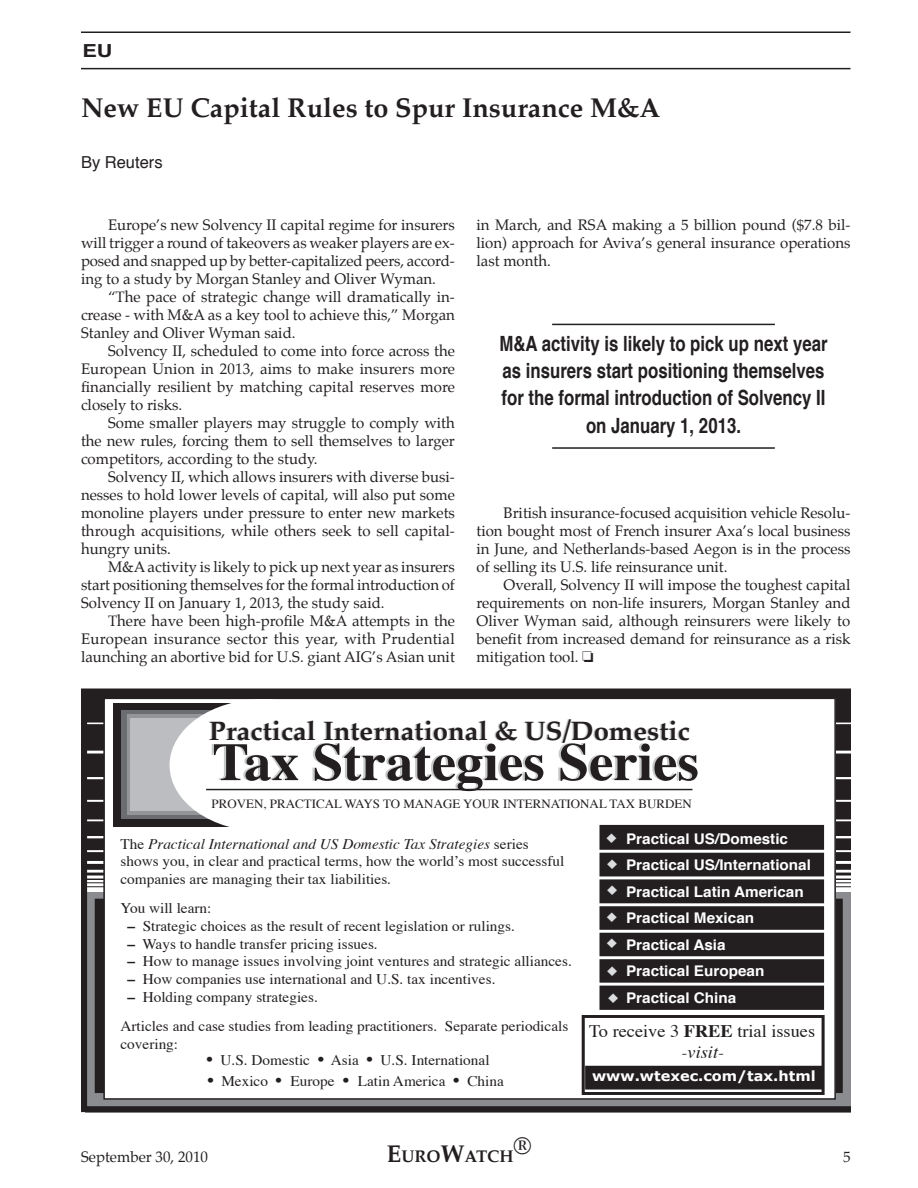
<style>
.page{position:relative;width:918px;height:1188px;background:#fff}
.page>*{position:absolute;margin:0;border:0;box-sizing:border-box;transform-origin:0 0}
.t1{font:700 52.95px "Times";color:#231f20;scale:1.04 1}
.t2{font:700 27px "Palatino";color:#231f20}
.t3{font:700 26.4px "Palatino";color:#231f20;scale:1.04 1}
.t4{font:700 21px/27.3px "Helvetica";color:#231f20;text-align:center;scale:.8 1}
.t5{font:700 18px "Helvetica";color:#231f20;scale:1.2 1}
.t6{font:17.7px/21.1px "Times";color:#231f20;text-align:center;scale:1.04 1}
.t7{font:700 16.8px "Palatino";color:#231f20}
.t8{font:16.5px "Helvetica";color:#231f20}
.t9{font:15px/18px "Palatino";color:#231f20;text-align:justify}
.t10{font:14.7px/17.7px "Times";color:#231f20;scale:1.04 1}
.t11{font:700 14.7px/26.4px "Helvetica";color:#fff;scale:1.04 1}
.t12{font:700 13.95px "Verdana";color:#fff;scale:1.04 1}
.t13{font:13.2px/26.5px "Monotype Sorts";color:#dcdddf;text-align:justify;scale:1.04 1}
.t14{font:12.45px "Times";color:#231f20;scale:1.04 1}
.s1{font-style:italic}
.s2{font-weight:700}
.s3{font-size:17.7px}
.s4{font-size:24px}
</style>
<div class="page">
<hr style="left:81px;top:68px;width:769px;height:1px;background:#231f20">
<hr style="left:81px;top:32px;width:769px;height:1px;background:#231f20">
<hr style="left:552px;top:324px;width:223px;height:1px;background:#231f20">
<hr style="left:552px;top:447px;width:223px;height:2px;background:#231f20">
<svg style="left:81px;top:689px;width:769px;height:423px;background:#454244"></svg>
<div style="left:104px;top:698px;width:731px;height:401px;background:#fff"></div>
<div style="left:114px;top:703px;width:180px;height:123px;background:#231f20"></div>
<div style="left:122px;top:710px;width:125px;height:109px;background:#6c6d70"></div>
<div style="left:127px;top:714px;width:114px;height:100px;background:#939598"></div>
<div style="left:130px;top:718px;width:108px;height:92px;background:#bcbdc0"></div>
<div style="left:170px;top:699px;width:188px;height:132px;background:#fff;border-radius:50%"></div>
<div style="left:600px;top:826px;width:223px;height:183px;background:#231f20"></div>
<div style="left:600px;top:825px;width:224px;height:185px;border:1px solid #231f20"></div>
<hr style="left:594px;top:850px;width:234px;height:3px;background:#fff">
<hr style="left:598px;top:876px;width:234px;height:3px;background:#fff">
<hr style="left:598px;top:903px;width:234px;height:3px;background:#fff">
<hr style="left:598px;top:930px;width:234px;height:3px;background:#fff">
<hr style="left:596px;top:956px;width:234px;height:3px;background:#fff">
<hr style="left:206px;top:789px;width:486px;height:1px;background:#231f20">
<div style="left:582px;top:1015px;width:243px;height:80px;border:3px solid #231f20"></div>
<div style="left:587px;top:1067px;width:234px;height:21px;background:#231f20"></div>
<div style="left:585px;top:1066px;width:238px;height:24px;border:3px solid #231f20"></div>
<hr style="left:597px;top:983px;width:234px;height:3px;background:#fff">
<p class="t5" style="left:82px;top:34px;width:13px">EU</p>
<h2 class="t2" style="left:81px;top:84px;width:581px">New EU Capital Rules to Spur Insurance M&amp;A</h2>
<p class="t8" style="left:81px;top:149px;width:83px">By Reuters</p>
<p class="t9" style="left:81px;top:216px;width:375px;text-indent:27px">Europe’s new Solvency II capital regime for insurers will trigger a round of takeovers as weaker players are ex&shy;posed and snapped up by better-capitalized peers, accord&shy;ing to a study by Morgan Stanley and Oliver Wyman.</p>
<p class="t9" style="left:81px;top:288px;width:375px;text-indent:27px">“The pace of strategic change will dramatically in&shy;crease - with M&amp;A as a key tool to achieve this,” Morgan Stanley and Oliver Wyman said.</p>
<p class="t9" style="left:81px;top:342px;width:376px;text-indent:27px">Solvency II, scheduled to come into force across the European Union in 2013, aims to make insurers more financially resilient by matching capital reserves more closely to risks.</p>
<p class="t9" style="left:81px;top:414px;width:375px;text-indent:27px">Some smaller players may struggle to comply with the new rules, forcing them to sell themselves to larger competitors, according to the study.</p>
<p class="t9" style="left:81px;top:468px;width:375px;text-indent:27px">Solvency II, which allows insurers with diverse busi&shy;nesses to hold lower levels of capital, will also put some monoline players under pressure to enter new markets through acquisitions, while others seek to sell capital&shy;hungry units.</p>
<p class="t9" style="left:81px;top:558px;width:375px;text-indent:27px">M&amp;A activity is likely to pick up next year as insurers start positioning themselves for the formal introduction of Solvency II on January 1, 2013, the study said.</p>
<p class="t9" style="left:81px;top:612px;width:375px;text-indent:27px">There have been high-profile M&amp;A attempts in the European insurance sector this year, with Prudential launching an abortive bid for U.S. giant AIG’s Asian unit</p>
<p class="t9" style="left:477px;top:216px;width:375px">in March, and RSA making a 5 billion pound ($7.8 bil&shy;lion) approach for Aviva’s general insurance operations last month.</p>
<h3 class="t4" style="left:500px;top:329px;width:412px">M&amp;A activity is likely to pick up next year as insurers start positioning themselves for the formal introduction of Solvency II on January 1, 2013.</h3>
<p class="t9" style="left:477px;top:504px;width:375px;text-indent:27px">British insurance-focused acquisition vehicle Resolu&shy;tion bought most of French insurer Axa’s local business in June, and Netherlands-based Aegon is in the process of selling its U.S. life reinsurance unit.</p>
<p class="t9" style="left:477px;top:576px;width:375px;text-indent:27px">Overall, Solvency II will impose the toughest capital requirements on non-life insurers, Morgan Stanley and Oliver Wyman said, although reinsurers were likely to benefit from increased demand for reinsurance as a risk mitigation tool. □</p>
<h3 class="t3" style="left:209px;top:708px;width:464px">Practical International &amp; US/Domestic</h3>
<h1 class="t1" style="left:213px;top:712px;width:469px">Tax Strategies Series</h1>
<p class="t14" style="left:211px;top:793px;width:463px">PROVEN, PRACTICAL WAYS TO MANAGE YOUR INTERNATIONAL TAX BURDEN</p>
<p class="t10" style="left:121px;top:834px;width:428px">The <span class="s1">Practical International and US Domestic Tax Strategies</span> series shows you, in clear and practical terms, how the world’s most successful companies are managing their tax liabilities.</p>
<p class="t10" style="left:121px;top:898px;width:89px">You will learn:</p>
<p class="t10" style="left:127px;top:916px;width:374px"><span class="s2">–</span> Strategic choices as the result of recent legislation or rulings.</p>
<p class="t10" style="left:127px;top:934px;width:242px"><span class="s2">–</span> Ways to handle transfer pricing issues.</p>
<p class="t10" style="left:127px;top:951px;width:429px"><span class="s2">–</span> How to manage issues involving joint ventures and strategic alliances.</p>
<p class="t10" style="left:127px;top:969px;width:355px"><span class="s2">–</span> How companies use international and U.S. tax incentives.</p>
<p class="t10" style="left:121px;top:981px;width:432px;line-height:29.4px;text-indent:7px"><span class="s2">–</span> Holding company strategies.<br>Articles and case studies from leading practitioners. Separate periodicals</p>
<p class="t10" style="left:121px;top:1034px;width:57px">covering:</p>
<p class="t10" style="left:207px;top:1050px;width:274px"><span class="s3">•</span> U.S. Domestic <span class="s3">•</span> Asia <span class="s3">•</span> U.S. International</p>
<p class="t10" style="left:207px;top:1071px;width:287px"><span class="s3">•</span> Mexico <span class="s3">•</span> Europe <span class="s3">•</span> Latin America <span class="s3">•</span> China</p>
<p class="t13" style="left:606px;top:826px;width:12px">U U U U U U</p>
<p class="t13" style="left:608px;top:985px;width:12px">U</p>
<p class="t11" style="left:626px;top:825px;width:179px">Practical US/Domestic<br>Practical US/International<br>Practical Latin American<br>Practical Mexican<br>Practical Asia<br>Practical European<br>Practical China</p>
<p class="t6" style="left:589px;top:1019px;width:219px">To receive 3 <span class="s2">FREE</span> trial issues <span class="s1">-visit-</span></p>
<p class="t12" style="left:592px;top:1067px;width:217px">www.wtexec.com/tax.html</p>
<p class="t9" style="left:81px;top:1148px;width:129px">September 30, 2010</p>
<p class="t7" style="left:387px;top:1142px;width:146px"><span class="s4">E</span>uro<span class="s4">W</span>atch<sup>®</sup></p>
</div>
